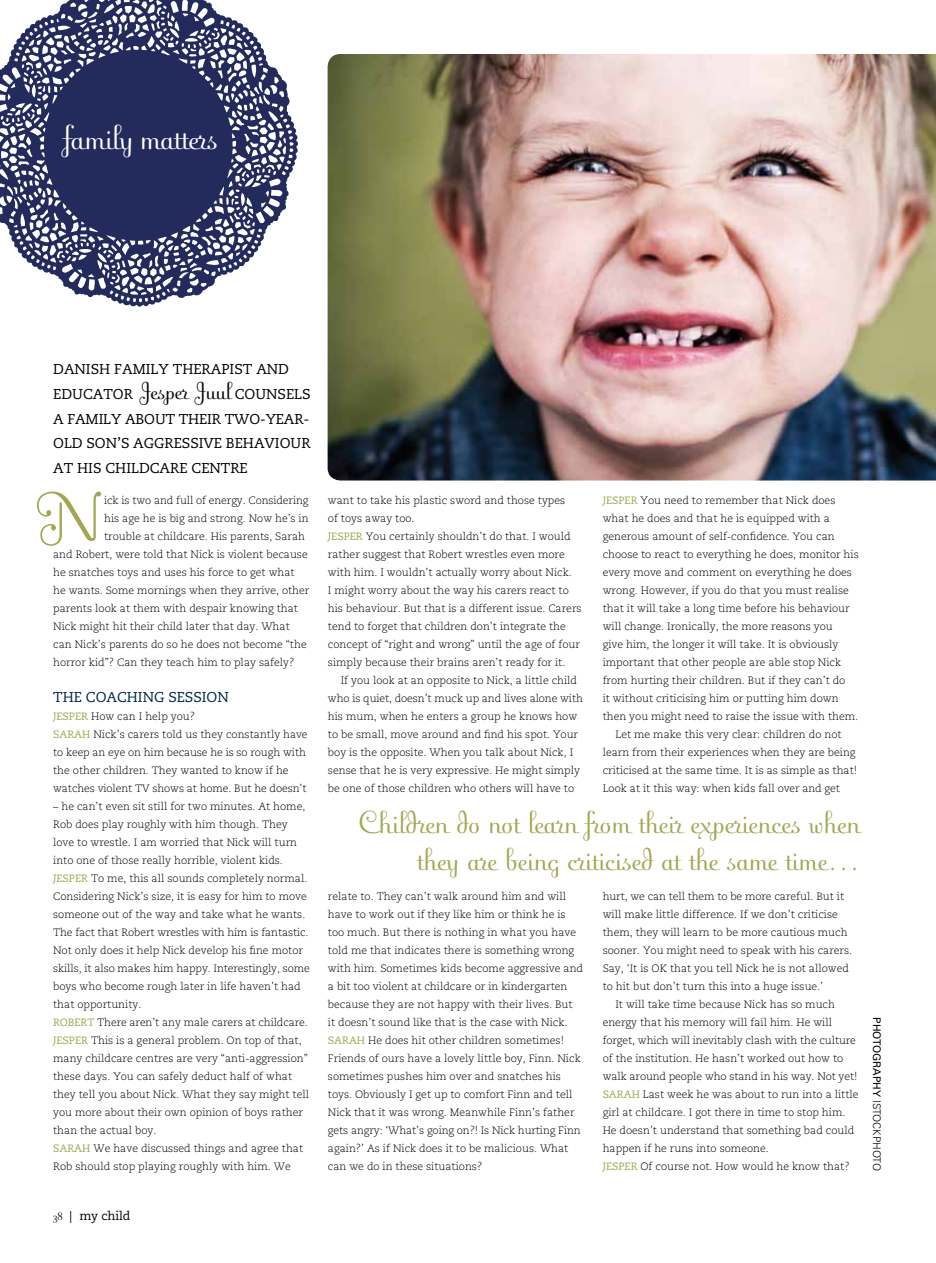
<style>
.page{position:relative;width:936px;height:1263px;background:#fff}
.page>*{position:absolute;margin:0;border:0;box-sizing:border-box;transform-origin:0 0}
.t1{font:71.4px "Fling Std";color:#a1a752}
.t2{font:36px "Fling Std";color:#fff}
.t3{font:33px/36.8px "Fling Std";letter-spacing:.005em;color:#a1a752;text-align:right}
.t4{font:14.25px/24.8px "Caecilia LT Std";color:#000}
.t5{font:14.25px "Caecilia LT Std";color:#00254d}
.t6{font:12px "Caecilia LT Std";color:#000}
.t7{font:300 10.65px/18px "Caecilia LT Std";color:#000}
.t8{font:10.5px "Univers LT Std";color:#000}
.s1{font-family:"Fling Std";font-size:25.5px}
.s2{font-weight:400;color:#a1a752}
.s3{font-family:"Fling Std"}
.s4{font-weight:300}
</style>
<div class="page">
<img style="left:327px;top:54px;width:608px;height:426px">
<svg style="left:0;top:0;width:298px;height:307px;fill:#232b5d"></svg>
<h2 class="t2" style="left:64px;top:117px;width:155px">family matters</h2>
<h3 class="t4" style="left:53px;top:357px;width:259px">DANISH FAMILY THERAPIST AND<br>EDUCATOR <span class="s1">Jesper Juul</span> COUNSELS<br>A FAMILY ABOUT THEIR TWO-YEAR-<br>OLD SON’S AGGRESSIVE BEHAVIOUR<br>AT HIS CHILDCARE CENTRE</h3>
<h1 class="t1" style="left:35px;top:475px;width:70px">N</h1>
<p class="t7" style="left:104px;top:492px;width:206px">ick is two and full of energy. Considering</p>
<p class="t7" style="left:104px;top:510px;width:206px">his age he is big and strong. Now he’s in</p>
<p class="t7" style="left:104px;top:528px;width:202px">trouble at childcare. His parents, Sarah</p>
<p class="t7" style="left:53px;top:546px;width:256px">and Robert, were told that Nick is violent because</p>
<p class="t7" style="left:53px;top:564px;width:243px">he snatches toys and uses his force to get what</p>
<p class="t7" style="left:53px;top:582px;width:258px">he wants. Some mornings when they arrive, other</p>
<p class="t7" style="left:53px;top:600px;width:246px">parents look at them with despair knowing that</p>
<p class="t7" style="left:53px;top:618px;width:238px">Nick might hit their child later that day. What</p>
<p class="t7" style="left:53px;top:636px;width:255px">can Nick’s parents do so he does not become “the</p>
<p class="t7" style="left:53px;top:654px;width:243px">horror kid”? Can they teach him to play safely?</p>
<h3 class="t5" style="left:53px;top:689px;width:177px">THE COACHING SESSION</h3>
<p class="t7" style="left:53px;top:708px;width:256px"><span class="s2">JESPER</span> How can I help you?<br><span class="s2">SARAH</span> Nick’s carers told us they constantly have to keep an eye on him because he is so rough with the other children. They wanted to know if he watches violent TV shows at home. But he doesn’t</p>
<p class="t7" style="left:53px;top:798px;width:258px">– he can’t even sit still for two minutes. At home, Rob does play roughly with him though. They love to wrestle. I am worried that Nick will turn into one of those really horrible, violent kids.<br><span class="s2">JESPER</span> To me, this all sounds completely normal.<br>Considering Nick’s size, it is easy for him to move someone out of the way and take what he wants.<br>The fact that Robert wrestles with him is fantastic.<br>Not only does it help Nick develop his fine motor skills, it also makes him happy. Interestingly, some boys who become rough later in life haven’t had that opportunity.<br><span class="s2">ROBERT</span> There aren’t any male carers at childcare.<br><span class="s2">JESPER</span> This is a general problem. On top of that, many childcare centres are very “anti-aggression” these days. You can safely deduct half of what they tell you about Nick. What they say might tell you more about their own opinion of boys rather than the actual boy.<br><span class="s2">SARAH</span> We have discussed things and agree that Rob should stop playing roughly with him. We</p>
<p class="t6" style="left:53px;top:1209px;width:79px"><span class="s3">38</span> | MY CHILD</p>
<p class="t7" style="left:328px;top:492px;width:255px">want to take his plastic sword and those types<br>of toys away too.<br><span class="s2">JESPER</span> You certainly shouldn’t do that. I would rather suggest that Robert wrestles even more with him. I wouldn’t actually worry about Nick.<br>I might worry about the way his carers react to his behaviour. But that is a different issue. Carers tend to forget that children don’t integrate the concept of “right and wrong” until the age of four simply because their brains aren’t ready for it.</p>
<p class="t7" style="left:328px;top:672px;width:256px;text-indent:13px">If you look at an opposite to Nick, a little child who is quiet, doesn’t muck up and lives alone with his mum, when he enters a group he knows how to be small, move around and find his spot. Your boy is the opposite. When you talk about Nick, I sense that he is very expressive. He might simply be one of those children who others will have to</p>
<p class="t7" style="left:602px;top:492px;width:234px"><span class="s2">JESPER</span> You need to remember that Nick does</p>
<p class="t7" style="left:602px;top:510px;width:229px">what he does and that he is equipped with a</p>
<p class="t7" style="left:602px;top:528px;width:233px">generous amount of self-confidence. You can</p>
<p class="t7" style="left:602px;top:545px;width:257px">choose to react to everything he does, monitor his</p>
<p class="t7" style="left:602px;top:563px;width:251px">every move and comment on everything he does</p>
<p class="t7" style="left:602px;top:581px;width:248px">wrong. However, if you do that you must realise</p>
<p class="t7" style="left:602px;top:599px;width:248px">that it will take a long time before his behaviour</p>
<p class="t7" style="left:602px;top:617px;width:232px">will change. Ironically, the more reasons you</p>
<p class="t7" style="left:602px;top:635px;width:237px">give him, the longer it will take. It is obviously</p>
<p class="t7" style="left:602px;top:653px;width:240px">important that other people are able stop Nick</p>
<p class="t7" style="left:602px;top:671px;width:244px">from hurting their children. But if they can’t do</p>
<p class="t7" style="left:602px;top:689px;width:237px">it without criticising him or putting him down</p>
<p class="t7" style="left:602px;top:707px;width:257px">then you might need to raise the issue with them.</p>
<p class="t7" style="left:615px;top:725px;width:228px">Let me make this very clear: children do not</p>
<p class="t7" style="left:602px;top:743px;width:254px">learn from their experiences when they are being</p>
<p class="t7" style="left:602px;top:761px;width:256px">criticised at the same time. It is as simple as that!</p>
<p class="t7" style="left:602px;top:779px;width:239px">Look at it this way: when kids fall over and get</p>
<h3 class="t3" style="left:358px;top:804px;width:503px">Children do not learn from their experiences when they are being criticised at the same time…</h3>
<p class="t7" style="left:328px;top:888px;width:257px">relate to. They can’t walk around him and will have to work out if they like him or think he is too much. But there is nothing in what you have told me that indicates there is something wrong with him. Sometimes kids become aggressive and a bit too violent at childcare or in kindergarten because they are not happy with their lives. But<br>it doesn’t sound like that is the case with Nick.<br><span class="s2">SARAH</span> He does hit other children sometimes!<br>Friends of ours have a lovely little boy, Finn. Nick sometimes pushes him over and snatches his toys. Obviously I get up to comfort Finn and tell Nick that it was wrong. Meanwhile Finn’s father gets angry: ‘What’s going on?! Is Nick hurting Finn again?’ As if Nick does it to be malicious. What can we do in these situations?</p>
<p class="t7" style="left:602px;top:887px;width:243px">hurt, we can tell them to be more careful. But it</p>
<p class="t7" style="left:602px;top:905px;width:237px">will make little difference. If we don’t criticise</p>
<p class="t7" style="left:602px;top:923px;width:246px">them, they will learn to be more cautious much</p>
<p class="t7" style="left:602px;top:941px;width:251px">sooner. You might need to speak with his carers.</p>
<p class="t7" style="left:602px;top:959px;width:248px">Say, ‘It is OK that you tell Nick he is not allowed</p>
<p class="t7" style="left:602px;top:977px;width:222px">to hit but don’t turn this into a huge issue.’</p>
<p class="t7" style="left:615px;top:995px;width:221px">It will take time because Nick has so much</p>
<p class="t7" style="left:602px;top:1013px;width:231px">energy that his memory will fail him. He will</p>
<p class="t7" style="left:602px;top:1031px;width:255px">forget, which will inevitably clash with the culture</p>
<p class="t7" style="left:602px;top:1049px;width:242px">of the institution. He hasn’t worked out how to</p>
<p class="t7" style="left:602px;top:1067px;width:256px">walk around people who stand in his way. Not yet!</p>
<p class="t7" style="left:602px;top:1085px;width:257px"><span class="s2">SARAH</span> Last week he was about to run into a little</p>
<p class="t7" style="left:602px;top:1103px;width:244px">girl at childcare. I got there in time to stop him.</p>
<p class="t7" style="left:602px;top:1121px;width:253px">He doesn’t understand that something bad could</p>
<p class="t7" style="left:602px;top:1139px;width:168px">happen if he runs into someone.</p>
<p class="t7" style="left:602px;top:1157px;width:248px"><span class="s2">JESPER</span> Of course not. How would he know that?</p>
<p class="t8" style="left:882px;top:1017px;width:155px;rotate:90deg">PHOTOGRAPHY <span class="s4">istockphoto</span></p>
</div>
